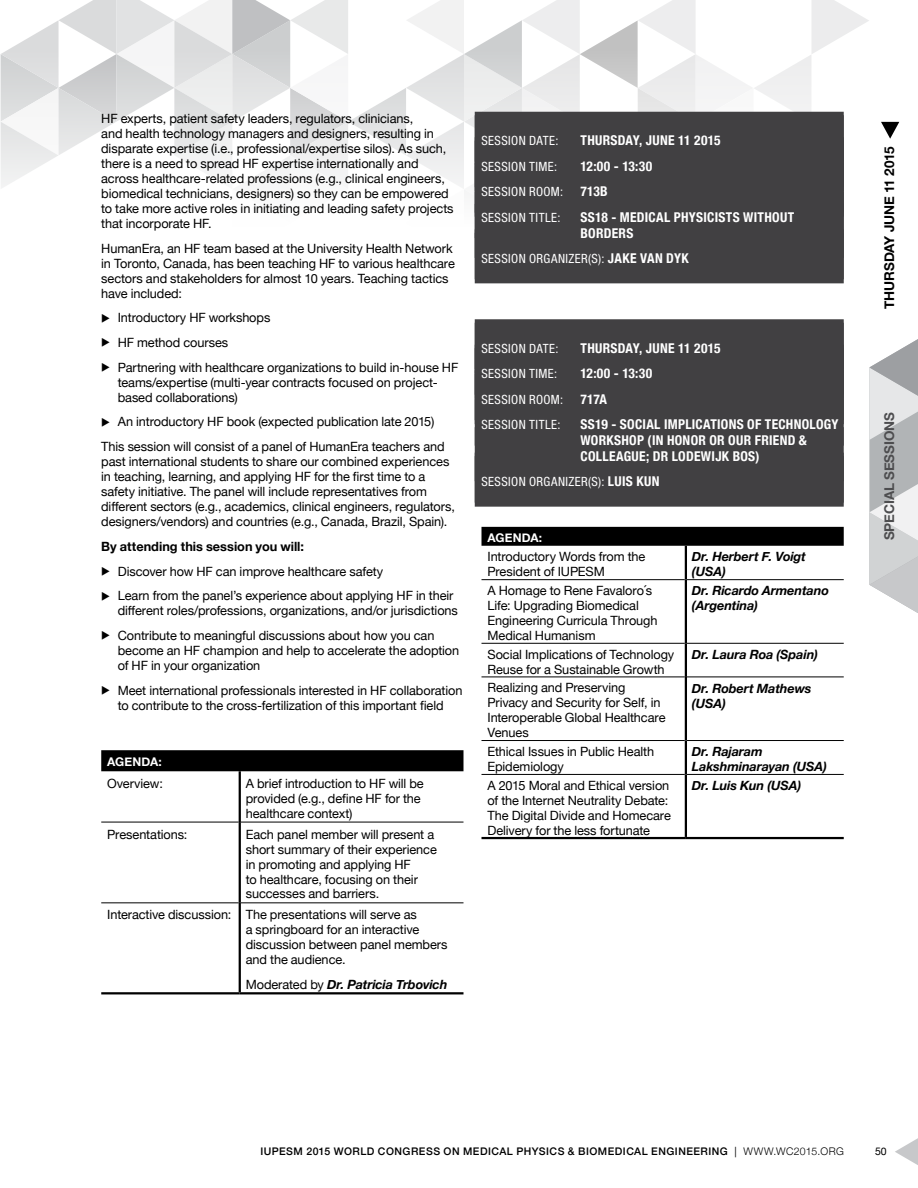
<style>
.page{position:relative;width:918px;height:1188px;background:#fff}
.page>*{position:absolute;margin:0;border:0;box-sizing:border-box;transform-origin:0 0}
.t1{font:700 condensed 13.5px/15.8px "Helvetica Neue";letter-spacing:.02em;color:#fff}
.t2{font:700 13.5px "Helvetica Neue";letter-spacing:-.005em;color:#000}
.t3{font:700 13.5px "Helvetica Neue";letter-spacing:-.005em;color:#4d4d4f}
.t4{font:12.75px/15px "Helvetica Neue";letter-spacing:-.005em;color:#000}
.t5{font:italic 700 12.75px/15px "Helvetica Neue";letter-spacing:-.01em;color:#000}
.t6{font:condensed 12.75px "Helvetica Neue";letter-spacing:.03em;color:#fff}
.t7{font:700 12.75px "Helvetica Neue";color:#000}
.t8{font:700 12px "Helvetica Neue";letter-spacing:.01em;color:#fff}
.t9{font:500 10.5px "Helvetica Neue";letter-spacing:.045em;color:#000}
.t10{font:10.5px "Helvetica Neue";color:#000}
.s1{font-weight:400;font-style:normal}
.s2{font-weight:700;font-size:13.5px}
.s3{font-weight:400}
.s4{font-weight:300}
</style>
<div class="page">
<svg style="left:895px;top:1138px;width:23px;height:27px"></svg>
<svg style="left:30px;top:0;width:839px;height:37px"></svg>
<svg style="left:0;top:37px;width:900px;height:360px"></svg>
<div style="left:101px;top:750px;width:363px;height:21px;background:#000"></div>
<hr style="left:101px;top:822px;width:138px;height:1px;background:#000">
<hr style="left:241px;top:822px;width:223px;height:1px;background:#000">
<hr style="left:101px;top:902px;width:138px;height:1px;background:#000">
<hr style="left:241px;top:902px;width:223px;height:1px;background:#000">
<hr style="left:239px;top:771px;width:2px;height:51px;background:#000">
<hr style="left:239px;top:822px;width:2px;height:81px;background:#000">
<hr style="left:239px;top:903px;width:2px;height:89px;background:#000">
<hr style="left:101px;top:992px;width:139px;height:2px;background:#000">
<hr style="left:240px;top:992px;width:224px;height:2px;background:#000">
<div style="left:475px;top:112px;width:369px;height:54px;background:#414042"></div>
<div style="left:475px;top:163px;width:369px;height:54px;background:#414042"></div>
<div style="left:475px;top:204px;width:369px;height:54px;background:#414042"></div>
<div style="left:475px;top:229px;width:369px;height:54px;background:#414042"></div>
<div style="left:475px;top:319px;width:369px;height:54px;background:#414042"></div>
<div style="left:475px;top:370px;width:369px;height:54px;background:#414042"></div>
<div style="left:475px;top:399px;width:369px;height:47px;background:#414042"></div>
<div style="left:475px;top:427px;width:369px;height:54px;background:#414042"></div>
<div style="left:475px;top:453px;width:369px;height:54px;background:#414042"></div>
<div style="left:482px;top:527px;width:362px;height:19px;background:#000"></div>
<hr style="left:482px;top:579px;width:203px;height:1px;background:#000">
<hr style="left:687px;top:579px;width:157px;height:1px;background:#000">
<hr style="left:482px;top:643px;width:203px;height:1px;background:#000">
<hr style="left:687px;top:643px;width:157px;height:1px;background:#000">
<hr style="left:482px;top:677px;width:203px;height:1px;background:#000">
<hr style="left:687px;top:677px;width:157px;height:1px;background:#000">
<hr style="left:482px;top:740px;width:203px;height:1px;background:#000">
<hr style="left:687px;top:740px;width:157px;height:1px;background:#000">
<hr style="left:482px;top:774px;width:203px;height:1px;background:#000">
<hr style="left:687px;top:774px;width:157px;height:1px;background:#000">
<hr style="left:685px;top:546px;width:2px;height:34px;background:#000">
<hr style="left:685px;top:580px;width:2px;height:63px;background:#000">
<hr style="left:685px;top:643px;width:2px;height:34px;background:#000">
<hr style="left:685px;top:677px;width:2px;height:64px;background:#000">
<hr style="left:685px;top:741px;width:2px;height:33px;background:#000">
<hr style="left:685px;top:774px;width:2px;height:63px;background:#000">
<hr style="left:482px;top:837px;width:204px;height:2px;background:#000">
<hr style="left:686px;top:837px;width:158px;height:2px;background:#000">
<svg style="left:869px;top:339px;width:49px;height:274px"></svg>
<svg style="left:881px;top:122px;width:18px;height:17px"></svg>
<p class="t4" style="left:101px;top:112px;width:354px">HF experts, patient safety leaders, regulators, clinicians,<br>and health technology managers and designers, resulting in disparate expertise (i.e., professional/expertise silos). As such, there is a need to spread HF expertise internationally and across healthcare-related professions (e.g., clinical engineers, biomedical technicians, designers) so they can be empowered to take more active roles in initiating and leading safety projects that incorporate HF.</p>
<p class="t4" style="left:101px;top:241px;width:355px">HumanEra, an HF team based at the University Health Network in Toronto, Canada, has been teaching HF to various healthcare sectors and stakeholders for almost 10 years. Teaching tactics have included:</p>
<p class="t4" style="left:101px;top:311px;width:171px">◆ Introductory HF workshops</p>
<p class="t4" style="left:101px;top:336px;width:129px">◆ HF method courses</p>
<p class="t4" style="left:118px;top:360px;width:342px;text-indent:-16px">◆ Partnering with healthcare organizations to build in-house HF teams/expertise (multi-year contracts focused on project&shy;based collaborations)</p>
<p class="t4" style="left:101px;top:410px;width:345px;line-height:24.8px">◆ An introductory HF book (expected publication late 2015)<br>This session will consist of a panel of HumanEra teachers and</p>
<p class="t4" style="left:101px;top:455px;width:355px">past international students to share our combined experiences in teaching, learning, and applying HF for the first time to a safety initiative. The panel will include representatives from different sectors (e.g., academics, clinical engineers, regulators, designers/vendors) and countries (e.g., Canada, Brazil, Spain).</p>
<p class="t7" style="left:101px;top:536px;width:204px">By attending this session you will:</p>
<p class="t4" style="left:101px;top:564px;width:284px">◆ Discover how HF can improve healthcare safety</p>
<p class="t4" style="left:118px;top:589px;width:342px;text-indent:-16px">◆ Learn from the panel’s experience about applying HF in their different roles/professions, organizations, and/or jurisdictions</p>
<p class="t4" style="left:118px;top:629px;width:343px;text-indent:-16px">◆ Contribute to meaningful discussions about how you can become an HF champion and help to accelerate the adoption of HF in your organization</p>
<p class="t4" style="left:101px;top:683px;width:363px;text-align:center">◆ Meet international professionals interested in HF collaboration to contribute to the cross-fertilization of this important field</p>
<p class="t8" style="left:107px;top:753px;width:56px">AGENDA:</p>
<p class="t4" style="left:107px;top:776px;width:57px">Overview:</p>
<p class="t4" style="left:246px;top:776px;width:180px">A brief introduction to HF will be provided (e.g., define HF for the healthcare context)</p>
<p class="t4" style="left:107px;top:827px;width:82px">Presentations:</p>
<p class="t4" style="left:246px;top:827px;width:193px">Each panel member will present a short summary of their experience in promoting and applying HF<br>to healthcare, focusing on their successes and barriers.</p>
<p class="t4" style="left:246px;top:908px;width:203px;text-indent:-139px">Interactive discussion: The presentations will serve as<br>a springboard for an interactive discussion between panel members and the audience.</p>
<p class="t5" style="left:246px;top:977px;width:203px"><span class="s1">Moderated by</span> Dr. Patricia Trbovich</p>
<p class="t6" style="left:482px;top:134px;width:78px">SESSION DATE:</p>
<p class="t1" style="left:580px;top:132px;width:142px">THURSDAY, JUNE 11 2015</p>
<p class="t6" style="left:482px;top:159px;width:77px">SESSION TIME:</p>
<p class="t1" style="left:580px;top:157px;width:73px">12:00 - 13:30</p>
<p class="t6" style="left:482px;top:185px;width:83px">SESSION ROOM:</p>
<p class="t1" style="left:580px;top:183px;width:29px">713B</p>
<p class="t6" style="left:482px;top:210px;width:81px">SESSION TITLE:</p>
<p class="t1" style="left:581px;top:208px;width:215px">SS18 - MEDICAL PHYSICISTS WITHOUT<br>BORDERS</p>
<p class="t6" style="left:482px;top:251px;width:209px">SESSION ORGANIZER(S): <span class="s2">JAKE VAN DYK</span></p>
<p class="t6" style="left:482px;top:341px;width:78px">SESSION DATE:</p>
<p class="t1" style="left:580px;top:339px;width:142px">THURSDAY, JUNE 11 2015</p>
<p class="t6" style="left:482px;top:367px;width:77px">SESSION TIME:</p>
<p class="t1" style="left:580px;top:365px;width:73px">12:00 - 13:30</p>
<p class="t6" style="left:482px;top:392px;width:83px">SESSION ROOM:</p>
<p class="t1" style="left:580px;top:390px;width:28px">717A</p>
<p class="t6" style="left:482px;top:418px;width:81px">SESSION TITLE:</p>
<p class="t1" style="left:581px;top:416px;width:260px">SS19 - SOCIAL IMPLICATIONS OF TECHNOLOGY<br>WORKSHOP (IN HONOR OR OUR FRIEND &amp;<br>COLLEAGUE; DR LODEWIJK BOS)</p>
<p class="t6" style="left:482px;top:475px;width:179px">SESSION ORGANIZER(S): <span class="s2">LUIS KUN</span></p>
<p class="t8" style="left:488px;top:528px;width:56px">AGENDA:</p>
<p class="t4" style="left:488px;top:550px;width:159px">Introductory Words from the<br>President of IUPESM</p>
<p class="t5" style="left:692px;top:550px;width:116px">Dr. Herbert F. Voigt (USA)</p>
<p class="t4" style="left:488px;top:584px;width:172px">A Homage to Rene Favaloro´s<br>Life: Upgrading Biomedical<br>Engineering Curricula Through<br>Medical Humanism</p>
<p class="t5" style="left:692px;top:584px;width:139px">Dr. Ricardo Armentano (Argentina)</p>
<p class="t4" style="left:488px;top:647px;width:188px">Social Implications of Technology<br>Reuse for a Sustainable Growth</p>
<p class="t5" style="left:692px;top:647px;width:127px">Dr. Laura Roa (Spain)</p>
<p class="t4" style="left:488px;top:681px;width:180px">Realizing and Preserving<br>Privacy and Security for Self, in<br>Interoperable Global Healthcare<br>Venues</p>
<p class="t5" style="left:692px;top:681px;width:121px">Dr. Robert Mathews (USA)</p>
<p class="t4" style="left:488px;top:745px;width:168px">Ethical Issues in Public Health<br>Epidemiology</p>
<p class="t5" style="left:692px;top:744px;width:137px">Dr. Rajaram<br>Lakshminarayan (USA)</p>
<p class="t4" style="left:488px;top:778px;width:185px">A 2015 Moral and Ethical version of the Internet Neutrality Debate:<br>The Digital Divide and Homecare<br>Delivery for the less fortunate</p>
<p class="t5" style="left:692px;top:778px;width:111px">Dr. Luis Kun (USA)</p>
<p class="t2" style="left:879px;top:309px;width:164px;rotate:-90deg">THURSDAY JUNE 11 2015</p>
<p class="t3" style="left:879px;top:540px;width:130px;rotate:-90deg">SPECIAL SESSIONS</p>
<p class="t9" style="left:260px;top:1143px;width:585px">IUPESM 2015 WORLD CONGRESS ON MEDICAL PHYSICS &amp; BIOMEDICAL ENGINEERING <span class="s3">|</span> <span class="s4">WWW.WC2015.ORG</span></p>
<p class="t10" style="left:875px;top:1144px;width:13px">50</p>
</div>
